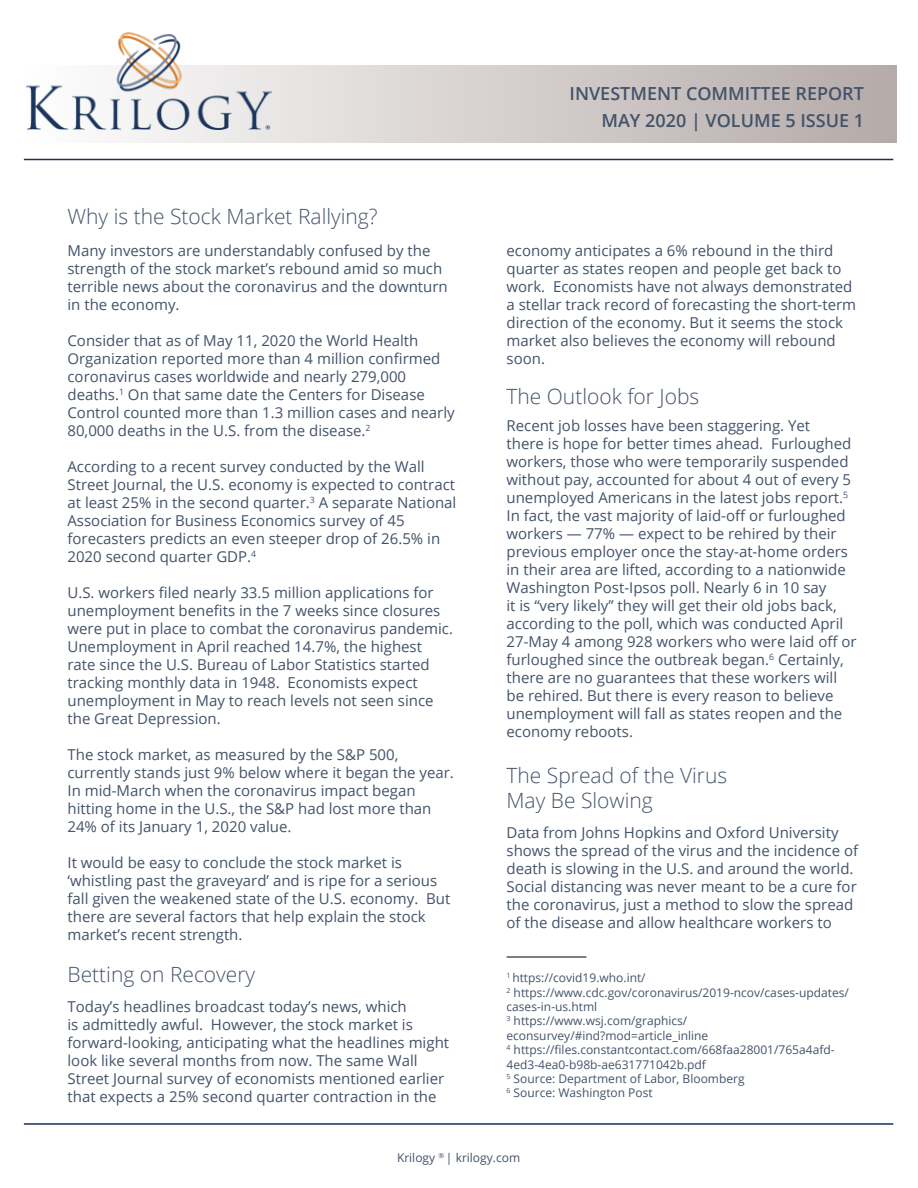
<style>
.page{position:relative;width:918px;height:1188px;background:#fff}
.page>*{position:absolute;margin:0;border:0;box-sizing:border-box;transform-origin:0 0}
.t1{font:300 21px/25.2px "Open Sans";color:#43536a}
.t2{font:600 18px "Open Sans";color:#43536a}
.t3{font:15px/18px "Open Sans";color:#43536a}
.t4{font:12px/14.4px "Open Sans";color:#43536a}
</style>
<div class="page">
<hr style="left:24px;top:159px;width:869px;height:1px;background:#182f52">
<hr style="left:24px;top:1123px;width:869px;height:2px;background:#182f52">
<div style="left:25px;top:66px;width:871px;height:77px;background:linear-gradient(to right,#fefefe,#b4aaa8)"></div>
<img style="left:27px;top:33px;width:245px;height:96px">
<hr style="left:507px;top:957px;width:79px;height:1px;background:#000">
<p class="t1" style="left:68px;top:203px;width:312px">Why is the Stock Market Rallying?</p>
<p class="t3" style="left:68px;top:241px;width:382px">Many investors are understandably confused by the strength of the stock market’s rebound amid so much terrible news about the coronavirus and the downturn in the economy.</p>
<p class="t3" style="left:68px;top:331px;width:389px">Consider that as of May 11, 2020 the World Health Organization reported more than 4 million confirmed coronavirus cases worldwide and nearly 279,000 deaths.<sup>1</sup> On that same date the Centers for Disease Control counted more than 1.3 million cases and nearly 80,000 deaths in the U.S. from the disease.<sup>2</sup></p>
<p class="t3" style="left:68px;top:457px;width:390px">According to a recent survey conducted by the Wall Street Journal, the U.S. economy is expected to contract at least 25% in the second quarter.<sup>3</sup> A separate National Association for Business Economics survey of 45 forecasters predicts an even steeper drop of 26.5% in 2020 second quarter GDP.<sup>4</sup></p>
<p class="t3" style="left:68px;top:583px;width:387px">U.S. workers filed nearly 33.5 million applications for unemployment benefits in the 7 weeks since closures were put in place to combat the coronavirus pandemic.<br>Unemployment in April reached 14.7%, the highest rate since the U.S. Bureau of Labor Statistics started tracking monthly data in 1948. Economists expect unemployment in May to reach levels not seen since the Great Depression.</p>
<p class="t3" style="left:68px;top:745px;width:388px">The stock market, as measured by the S&amp;P 500, currently stands just 9% below where it began the year.<br>In mid-March when the coronavirus impact began hitting home in the U.S., the S&amp;P had lost more than 24% of its January 1, 2020 value.</p>
<p class="t3" style="left:68px;top:853px;width:384px">It would be easy to conclude the stock market is ‘whistling past the graveyard’ and is ripe for a serious fall given the weakened state of the U.S. economy. But there are several factors that help explain the stock market’s recent strength.</p>
<p class="t1" style="left:68px;top:961px;width:189px">Betting on Recovery</p>
<p class="t3" style="left:68px;top:997px;width:383px">Today’s headlines broadcast today’s news, which<br>is admittedly awful. However, the stock market is forward-looking, anticipating what the headlines might look like several months from now. The same Wall Street Journal survey of economists mentioned earlier that expects a 25% second quarter contraction in the</p>
<p class="t2" style="left:570px;top:82px;width:296px">INVESTMENT COMMITTEE REPORT</p>
<p class="t2" style="left:601px;top:109px;width:264px">MAY 2020 | VOLUME 5 ISSUE 1</p>
<p class="t3" style="left:507px;top:241px;width:351px">economy anticipates a 6% rebound in the third quarter as states reopen and people get back to work. Economists have not always demonstrated a stellar track record of forecasting the short-term direction of the economy. But it seems the stock market also believes the economy will rebound soon.</p>
<p class="t1" style="left:507px;top:383px;width:194px">The Outlook for Jobs</p>
<p class="t3" style="left:507px;top:416px;width:352px">Recent job losses have been staggering. Yet<br>there is hope for better times ahead. Furloughed workers, those who were temporarily suspended without pay, accounted for about 4 out of every 5 unemployed Americans in the latest jobs report.<sup>5<br></sup>In fact, the vast majority of laid-off or furloughed workers — 77% — expect to be rehired by their previous employer once the stay-at-home orders in their area are lifted, according to a nationwide Washington Post-Ipsos poll. Nearly 6 in 10 say<br>it is “very likely” they will get their old jobs back, according to the poll, which was conducted April 27-May 4 among 928 workers who were laid off or furloughed since the outbreak began.<sup>6</sup> Certainly, there are no guarantees that these workers will be rehired. But there is every reason to believe unemployment will fall as states reopen and the economy reboots.</p>
<p class="t1" style="left:507px;top:762px;width:222px">The Spread of the Virus<br>May Be Slowing</p>
<p class="t3" style="left:507px;top:823px;width:353px">Data from Johns Hopkins and Oxford University shows the spread of the virus and the incidence of death is slowing in the U.S. and around the world.<br>Social distancing was never meant to be a cure for the coronavirus, just a method to slow the spread of the disease and allow healthcare workers to</p>
<p class="t4" style="left:507px;top:970px;width:141px"><sup>1</sup> https://covid19.who.int/</p>
<p class="t4" style="left:507px;top:985px;width:344px"><sup>2</sup> https://www.cdc.gov/coronavirus/2019-ncov/cases-updates/ cases-in-us.html</p>
<p class="t4" style="left:507px;top:1014px;width:203px"><sup>3</sup> https://www.wsj.com/graphics/ econsurvey/#ind?mod=article_inline</p>
<p class="t4" style="left:507px;top:1042px;width:330px"><sup>4</sup> https://files.constantcontact.com/668faa28001/765a4afd-<br>4ed3-4ea0-b98b-ae631771042b.pdf</p>
<p class="t4" style="left:507px;top:1071px;width:240px"><sup>5</sup> Source: Department of Labor, Bloomberg</p>
<p class="t4" style="left:507px;top:1086px;width:148px"><sup>6</sup> Source: Washington Post</p>
<p class="t4" style="left:397px;top:1150px;width:125px">Krilogy <sup>®</sup> | krilogy.com</p>
</div>
